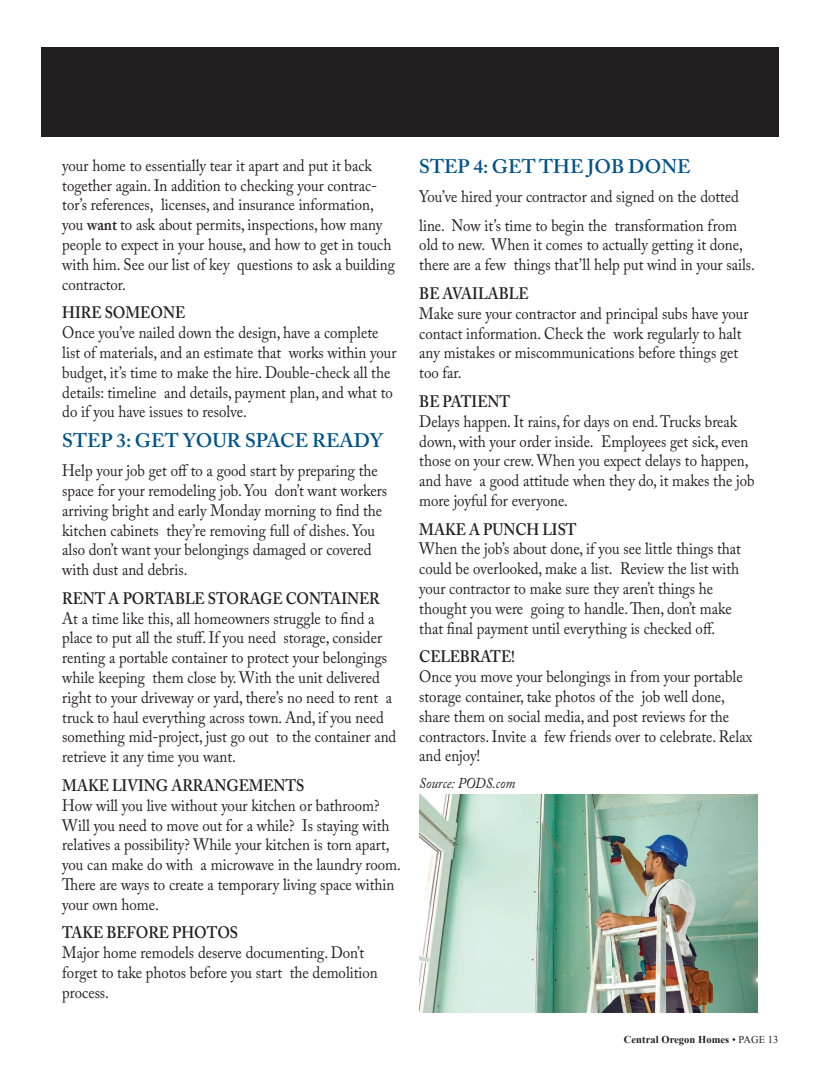
<style>
.page{position:relative;width:819px;height:1080px;background:#fff}
.page>*{position:absolute;margin:0;border:0;box-sizing:border-box;transform-origin:0 0}
.t1{font:600 19.5px "Adobe Caslon Pro";color:#00538a}
.t2{font:16.5px/19.8px "Adobe Caslon Pro";color:#231f20;scale:.9 1}
.t3{font:600 16.5px "Adobe Caslon Pro";color:#231f20;scale:.9 1}
.t4{font:italic 15px "Adobe Caslon Pro";color:#231f20;scale:.9 1}
.t5{font:700 10.5px "Times New Roman";letter-spacing:.005em;color:#231f20}
.s1{font-weight:600}
.s2{font-weight:400}
</style>
<div class="page">
<div style="left:41px;top:47px;width:737px;height:90px;background:#231f20"></div>
<img style="left:419px;top:795px;width:338px;height:217px">
<p class="t2" style="left:62px;top:157px;width:371px">your home to essentially tear it apart and put it back together again. In addition to checking your contrac&shy;tor’s references, licenses, and insurance information, you <span class="s1">want</span> to ask about permits, inspections, how many people to expect in your house, and how to get in touch with him. See our list of key questions to ask a building contractor .</p>
<p class="t3" style="left:62px;top:306px;width:138px">HIRE SOMEONE</p>
<p class="t2" style="left:62px;top:324px;width:373px">Once you’ve nailed down the design, have a complete list of materials, and an estimate that works within your budget, it’s time to make the hire. Double-check all the details: timeline and details, payment plan, and what to do if you have issues to resolve.</p>
<p class="t1" style="left:62px;top:433px;width:322px">STEP 3: GET YOUR SPACE READY</p>
<p class="t2" style="left:62px;top:462px;width:362px">Help your job get off to a good start by preparing the space for your remodeling job. You don’t want workers arriving bright and early Monday morning to find the kitchen cabinets they’re removing full of dishes. You also don’t want your belongings damaged or covered with dust and debris.</p>
<p class="t3" style="left:62px;top:591px;width:354px">RENT A PORTABLE STORAGE CONTAINER</p>
<p class="t2" style="left:62px;top:610px;width:373px">At a time like this, all homeowners struggle to find a place to put all the stuff. If you need storage, consider renting a portable container to protect your belongings while keeping them close by. With the unit delivered right to your driveway or yard, there’s no need to rent a truck to haul everything across town. And, if you need something mid-project, just go out to the container and retrieve it any time you want.</p>
<p class="t3" style="left:62px;top:779px;width:271px">MAKE LIVING ARRANGEMENTS</p>
<p class="t2" style="left:62px;top:797px;width:354px">How will you live without your kitchen or bathroom?</p>
<p class="t2" style="left:62px;top:817px;width:365px">Will you need to move out for a while? Is staying with</p>
<p class="t2" style="left:62px;top:837px;width:365px">relatives a possibility? While your kitchen is torn apart,</p>
<p class="t2" style="left:62px;top:856px;width:378px">you can make do with a microwave in the laundry room.</p>
<p class="t2" style="left:78px;top:876px;width:353px">ere are ways to create a temporary living space within</p>
<p class="t2" style="left:62px;top:896px;width:109px">your own home.</p>
<p class="t3" style="left:62px;top:926px;width:197px">TAKE BEFORE PHOTOS</p>
<p class="t2" style="left:62px;top:944px;width:352px">Major home remodels deserve documenting. Don’t forget to take photos before you start the demolition process.</p>
<p class="t1" style="left:419px;top:158px;width:273px">STEP 4: GET THE JOB DONE</p>
<p class="t2" style="left:419px;top:184px;width:357px;line-height:28.8px">You’ve hired your contractor and signed on the dotted line. Now it’s time to begin the transformation from</p>
<p class="t2" style="left:419px;top:237px;width:374px">old to new. When it comes to actually getting it done, there are a few things that’ll help put wind in your sails.</p>
<p class="t3" style="left:419px;top:287px;width:123px">BE AVAILABLE</p>
<p class="t2" style="left:419px;top:305px;width:367px">Make sure your contractor and principal subs have your contact information. Check the work regularly to halt any mistakes or miscommunications before things get too far.</p>
<p class="t3" style="left:419px;top:395px;width:102px">BE PATIENT</p>
<p class="t2" style="left:419px;top:413px;width:374px">Delays happen. It rains, for days on end. Trucks break down, with your order inside. Employees get sick, even those on your crew. When you expect delays to happen, and have a good attitude when they do, it makes the job more joyful for everyone.</p>
<p class="t3" style="left:419px;top:522px;width:176px">MAKE A PUNCH LIST</p>
<p class="t2" style="left:419px;top:541px;width:359px">When the job’s about done, if you see little things that could be overlooked, make a list. Review the list with your contractor to make sure they aren’t things he thought you were going to handle. en, don’t make that final payment until everything is checked off.</p>
<p class="t3" style="left:419px;top:650px;width:108px">CELEBRATE!</p>
<p class="t2" style="left:419px;top:668px;width:371px">Once you move your belongings in from your portable storage container, take photos of the job well done, share them on social media, and post reviews for the contractors. Invite a few friends over to celebrate. Relax and enjoy!</p>
<p class="t4" style="left:419px;top:774px;width:108px">Source: PODS.com</p>
<p class="t5" style="left:624px;top:1036px;width:156px">Central Oregon Homes <span class="s2">" PAGE 13</span></p>
</div>
